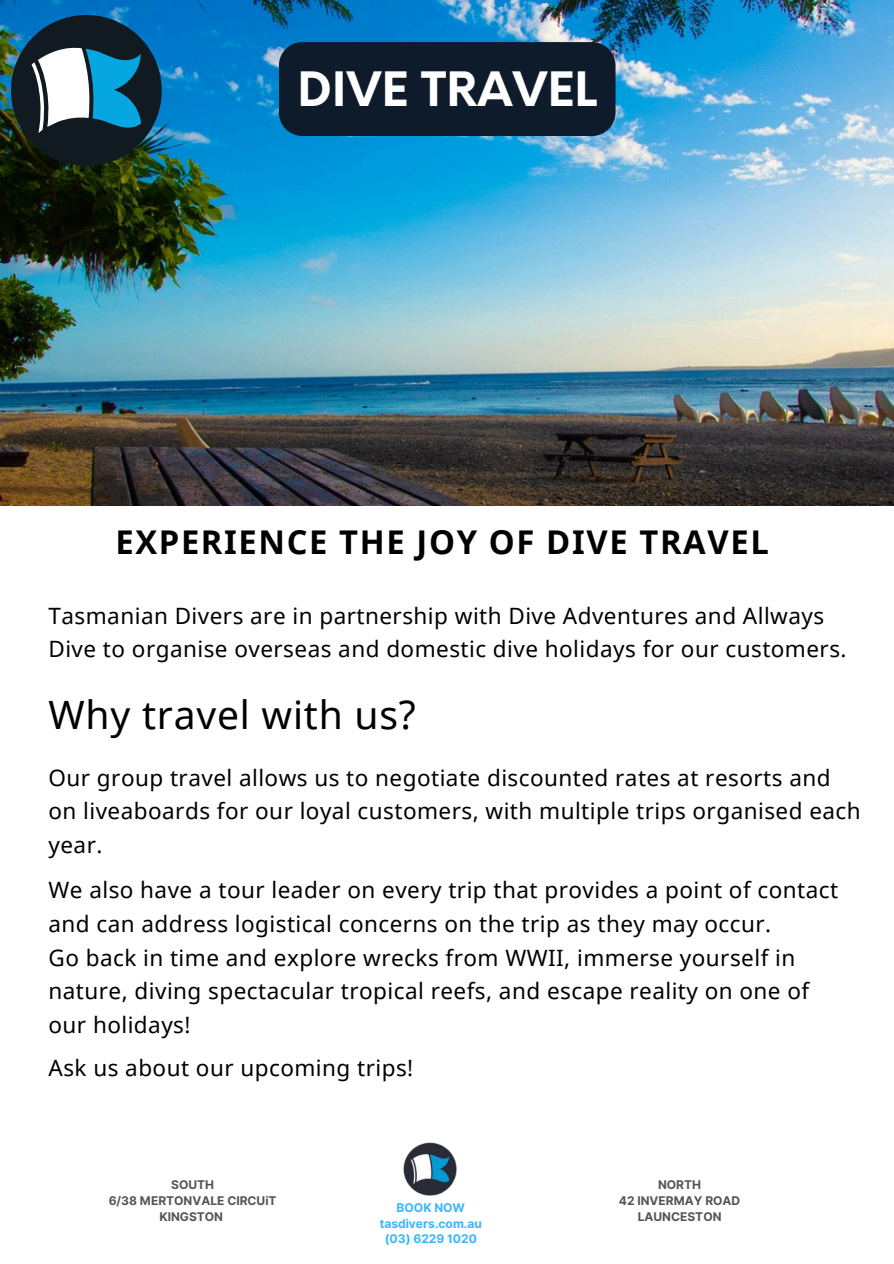
<style>
.page{position:relative;width:894px;height:1264px;background:#fff}
.page>*{position:absolute;margin:0;border:0;box-sizing:border-box;transform-origin:0 0}
.t1{font:700 46.2px "Neue Einstellung";color:#fff}
.t2{font:39px "Noto Sans";letter-spacing:.02em;color:#000}
.t3{font:700 32.7px "Noto Sans";letter-spacing:.05em;color:#000}
.t4{font:22.5px/33.8px "Noto Sans";letter-spacing:.02em;color:#000}
.t5{font:700 12px/15.8px "Inter";color:#545454;text-align:center}
.t6{font:700 12px/15.8px "Inter";color:#38b6ff;text-align:center}
</style>
<div class="page">
<img style="left:0;top:0;width:893px;height:505px">
<img style="left:403px;top:1142px;width:54px;height:54px">
<svg style="left:11px;top:15px;width:151px;height:151px;background:#31586a"></svg>
<div style="left:279px;top:42px;width:336px;height:94px;background:#0e1b2b"></div>
<h5 class="t1" style="left:297px;top:47px;width:301px">DIVE TRAVEL</h5>
<p class="t3" style="left:115px;top:519px;width:654px">EXPERIENCE THE JOY OF DIVE TRAVEL</p>
<h3 class="t4" style="left:48px;top:598px;width:799px">Tasmanian Divers are in partnership with Dive Adventures and Allways<br>Dive to organise overseas and domestic dive holidays for our customers.</h3>
<h4 class="t2" style="left:48px;top:687px;width:369px">Why travel with us?</h4>
<h2 class="t4" style="left:48px;top:760px;width:813px">Our group travel allows us to negotiate discounted rates at resorts and on liveaboards for our loyal customers, with multiple trips organised each year.</h2>
<h2 class="t4" style="left:48px;top:872px;width:791px">We also have a tour leader on every trip that provides a point of contact and can address logistical concerns on the trip as they may occur.<br>Go back in time and explore wrecks from WWII, immerse yourself in nature, diving spectacular tropical reefs, and escape reality on one of our holidays!</h2>
<h2 class="t4" style="left:48px;top:1050px;width:366px">Ask us about our upcoming trips!</h2>
<h4 class="t5" style="left:109px;top:1176px;width:169px">SOUTH<br>6/38 MERTONVALE CIRCUiT<br>KINGSTON</h4>
<p class="t6" style="left:379px;top:1199px;width:104px">BOOK NOW tasdivers.com.au (03) 6229 1020</p>
<p class="t5" style="left:618px;top:1176px;width:123px">NORTH<br>42 INVERMAY ROAD<br>LAUNCESTON</p>
</div>
